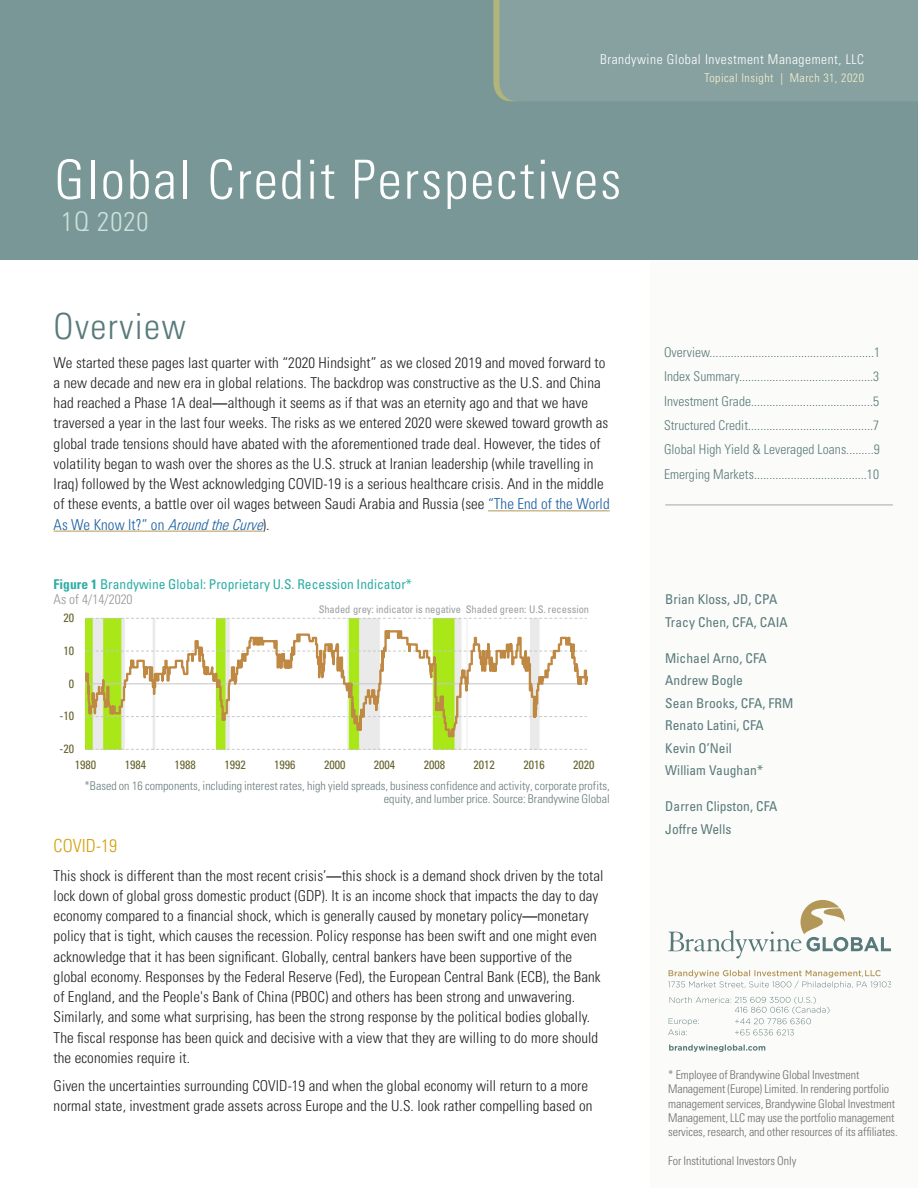
<style>
.page{position:relative;width:918px;height:1188px;background:#fff}
.page>*{position:absolute;margin:0;border:0;box-sizing:border-box;transform-origin:0 0}
.WHITE_PAPER_TITLE{font:300 condensed 54px "Univers LT Std";letter-spacing:.04em;color:#fff}
.WHITE_PAPER_TITLE-2{font:300 condensed 36px "Univers LT Std";letter-spacing:.04em;color:#587a7b}
.WHITE_PAPER_SUBTITLE{font:300 condensed 27px "Univers LT Std";letter-spacing:.04em;color:#cde1db}
.t1{font:300 condensed 18px "Univers LT Std";letter-spacing:.005em;color:#d49f0c}
.BODY_TEXT{font:300 condensed 15px/20.2px "Univers LT Std";letter-spacing:.005em;color:#231f20}
.Body_Text{font:300 condensed 13.5px "Univers LT Std";letter-spacing:.005em;color:#587a7b}
.Body_Text-2{font:condensed 13.5px "Univers LT Std";letter-spacing:.005em;color:#587a7b}
.t2{font:condensed 13.5px/15.5px "Univers LT Std";letter-spacing:.005em;color:#2caea4}
.t3{font:300 condensed 13.5px "Univers LT Std";letter-spacing:.04em;color:#fff}
.Body_Text-3{font:300 condensed 12px/14.4px "Univers LT Std";letter-spacing:-.005em;color:#6c6d70}
.t4{font:300 condensed 12px/12.9px "Univers LT Std";letter-spacing:.005em;color:#697a7b;text-align:right}
.t5{font:condensed 12px "Univers LT Std";letter-spacing:.005em;color:#67642e}
.t6{font:300 condensed 12px "Univers LT Std";letter-spacing:.04em;color:#f6f3cf}
.t7{font:condensed 10.5px "Univers LT Std";color:#9a9c9f}
.s1{font-weight:700}
.s2{color:#175d9e}
.s3{font-style:italic;color:#175d9e}
.s4{font-weight:300;color:#939598}
</style>
<div class="page">
<div style="left:650px;top:260px;width:268px;height:928px;background:#fbfbf9"></div>
<div style="left:0;top:0;width:918px;height:260px;background:#7a9797"></div>
<div style="left:493px;top:0;width:425px;height:101px;background:#87a1a1"></div>
<hr style="left:488px;top:511px;width:122px;height:1px;background:#b39758">
<hr style="left:54px;top:531px;width:209px;height:1px;background:#b39758">
<img style="left:86px;top:619px;width:454px;height:130px">
<svg style="left:86px;top:749px;width:501px;height:1px"></svg>
<svg style="left:86px;top:618px;width:501px;height:1px"></svg>
<svg style="left:85px;top:624px;width:503px;height:119px"></svg>
<svg style="left:668px;top:900px;width:223px;height:59px"></svg>
<svg style="left:669px;top:1045px;width:96px;height:7px"></svg>
<svg style="left:668px;top:970px;width:223px;height:19px"></svg>
<svg style="left:668px;top:997px;width:161px;height:38px"></svg>
<hr style="left:665px;top:504px;width:228px;height:2px;background:#c2c3c6">
<p class="t3" style="left:600px;top:51px;width:265px">Brandywine Global Investment Management, LLC</p>
<p class="WHITE_PAPER_TITLE" style="left:54px;top:147px;width:568px">Global Credit Perspectives</p>
<p class="WHITE_PAPER_SUBTITLE" style="left:61px;top:205px;width:89px">1Q 2020</p>
<p class="WHITE_PAPER_TITLE-2" style="left:54px;top:305px;width:134px">Overview</p>
<p class="BODY_TEXT" style="left:54px;top:352px;width:558px">We started these pages last quarter with “2020 Hindsight” as we closed 2019 and moved forward to a new decade and new era in global relations. The backdrop was constructive as the U.S. and China had reached a Phase 1A deal<span class="s1">—</span>although it seems as if that was an eternity ago and that we have traversed a year in the last four weeks. The risks as we entered 2020 were skewed toward growth as global trade tensions should have abated with the aforementioned trade deal. However, the tides of volatility began to wash over the shores as the U.S. struck at Iranian leadership (while travelling in Iraq) followed by the West acknowledging COVID-19 is a serious healthcare crisis. And in the middle of these events, a battle over oil wages between Saudi Arabia and Russia (see <span class="s2">“The End of the World A s W e K n o w I t ? ” o n</span> <span class="s3">AroundtheCurve</span>) .</p>
<p class="t2" style="left:54px;top:576px;width:360px"><span class="s1">Figure 1</span> Brandywine Global: Proprietary U.S. Recession Indicator*<br><span class="s4">As of 4/14/2020</span></p>
<p class="t7" style="left:319px;top:602px;width:272px">Shaded grey: indicator is negative Shaded green: U.S. recession</p>
<p class="t5" style="left:64px;top:610px;width:12px">20</p>
<p class="t5" style="left:64px;top:643px;width:12px">10</p>
<p class="t5" style="left:69px;top:676px;width:7px">0</p>
<p class="t5" style="left:60px;top:708px;width:16px">-10</p>
<p class="t5" style="left:60px;top:741px;width:16px">-20</p>
<p class="t5" style="left:75px;top:757px;width:23px">1980</p>
<p class="t5" style="left:125px;top:757px;width:23px">1984</p>
<p class="t5" style="left:175px;top:757px;width:23px">1988</p>
<p class="t5" style="left:224px;top:757px;width:23px">1992</p>
<p class="t5" style="left:274px;top:757px;width:23px">1996</p>
<p class="t5" style="left:324px;top:757px;width:23px">2000</p>
<p class="t5" style="left:374px;top:757px;width:23px">2004</p>
<p class="t5" style="left:424px;top:757px;width:23px">2008</p>
<p class="t5" style="left:474px;top:757px;width:23px">2012</p>
<p class="t5" style="left:523px;top:757px;width:23px">2016</p>
<p class="t5" style="left:573px;top:757px;width:23px">2020</p>
<p class="t4" style="left:85px;top:780px;width:527px">*Based on 16 components, including interest rates, high yield spreads, business confidence and activity, corporate profits, equity, and lumber price. Source: Brandywine Global</p>
<p class="t1" style="left:54px;top:835px;width:65px">COVID-19</p>
<p class="BODY_TEXT" style="left:54px;top:865px;width:551px">This shock is different than the most recent crisis’<span class="s1">—</span>this shock is a demand shock driven by the total lock down of global gross domestic product (GDP). It is an income shock that impacts the day to day economy compared to a financial shock, which is generally caused by monetary policy<span class="s1">—</span>monetary policy that is tight, which causes the recession. Policy response has been swift and one might even acknowledge that it has been significant. Globally, central bankers have been supportive of the global economy. Responses by the Federal Reserve (Fed), the European Central Bank (ECB), the Bank of England, and the People's Bank of China (PBOC) and others has been strong and unwavering.<br>Similarly, and some what surprising, has been the strong response by the political bodies globally.<br>The fiscal response has been quick and decisive with a view that they are willing to do more should the economies require it.</p>
<p class="BODY_TEXT" style="left:54px;top:1076px;width:540px">Given the uncertainties surrounding COVID-19 and when the global economy will return to a more normal state, investment grade assets across Europe and the U.S. look rather compelling based on</p>
<p class="t6" style="left:704px;top:71px;width:161px">Topical Insight | March 31, 2020</p>
<p class="Body_Text" style="left:664px;top:344px;width:218px">Overview......................................................1</p>
<p class="Body_Text" style="left:664px;top:369px;width:217px">Index Summary............................................3</p>
<p class="Body_Text" style="left:664px;top:393px;width:217px">Investment Grade........................................5</p>
<p class="Body_Text" style="left:664px;top:417px;width:217px">Structured Credit.........................................7</p>
<p class="Body_Text" style="left:664px;top:442px;width:217px">Global High Yield &amp; Leveraged Loans.........9</p>
<p class="Body_Text" style="left:664px;top:466px;width:217px">Emerging Markets.....................................10</p>
<p class="Body_Text-2" style="left:665px;top:591px;width:114px">Brian Kloss, JD, CPA</p>
<p class="Body_Text-2" style="left:665px;top:613px;width:124px">Tracy Chen, CFA, CAIA</p>
<p class="Body_Text-2" style="left:665px;top:649px;width:103px">Michael Arno, CFA</p>
<p class="Body_Text-2" style="left:665px;top:672px;width:79px">Andrew Bogle</p>
<p class="Body_Text-2" style="left:665px;top:694px;width:130px">Sean Brooks, CFA, FRM</p>
<p class="Body_Text-2" style="left:665px;top:717px;width:100px">Renato Latini, CFA</p>
<p class="Body_Text-2" style="left:665px;top:739px;width:68px">Kevin O’Neil</p>
<p class="Body_Text-2" style="left:665px;top:762px;width:99px">William Vaughan*</p>
<p class="Body_Text-2" style="left:665px;top:798px;width:114px">Darren Clipston, CFA</p>
<p class="Body_Text-2" style="left:665px;top:820px;width:68px">Joffre Wells</p>
<p class="Body_Text-3" style="left:668px;top:1067px;width:231px">* Employee of Brandywine Global Investment Management (Europe) Limited. In rendering portfolio management services, Brandywine Global Investment Management, LLC may use the portfolio management services, research, and other resources of its affiliates.</p>
<p class="Body_Text-3" style="left:668px;top:1154px;width:130px">For Institutional Investors Only</p>
</div>
